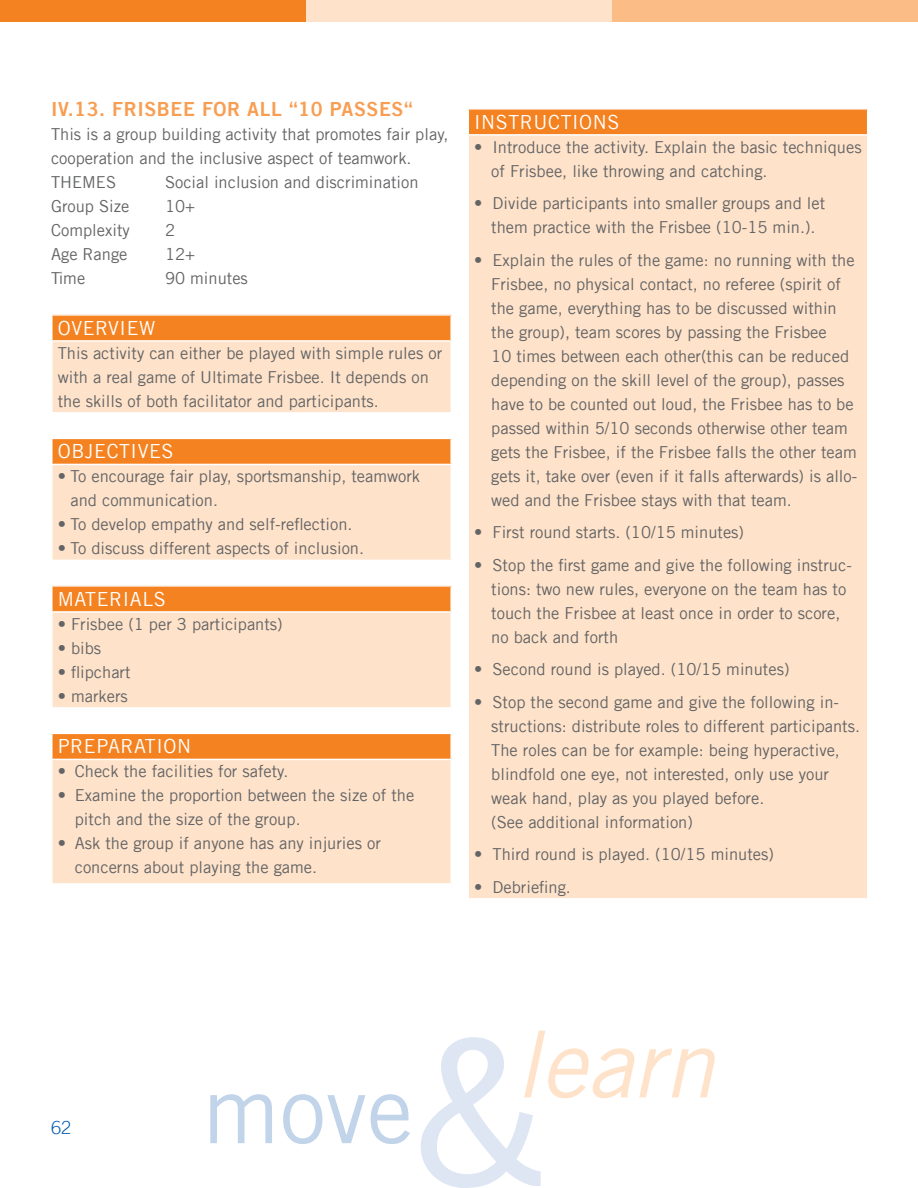
<style>
.page{position:relative;width:918px;height:1188px;background:#fff}
.page>*{position:absolute;margin:0;border:0;box-sizing:border-box;transform-origin:0 0}
.t1{font:19.5px "Trade Gothic LT";letter-spacing:.03em;color:#fff}
.t2{font:19.5px "Trade Gothic LT Bold Two";letter-spacing:.03em;color:#f89e53}
.t3{font:300 18px "Trade Gothic LT";color:#005baa}
.t4{font:16.5px/24px "Trade Gothic LT";color:#636466}
</style>
<div class="page">
<svg style="left:210px;top:1094px;width:200px;height:50px"></svg>
<svg style="left:421px;top:1031px;width:294px;height:157px"></svg>
<div style="left:0;top:0;width:306px;height:22px;background:#f58220"></div>
<div style="left:306px;top:0;width:306px;height:22px;background:#fee2c9"></div>
<div style="left:612px;top:0;width:306px;height:22px;background:#fcbc86"></div>
<div style="left:52px;top:315px;width:399px;height:26px;background:#f58220"></div>
<div style="left:52px;top:341px;width:399px;height:72px;background:#fee2c9"></div>
<hr style="left:51px;top:314px;width:401px;height:2px;background:#fff">
<hr style="left:51px;top:316px;width:2px;height:24px;background:#fff">
<hr style="left:450px;top:316px;width:2px;height:24px;background:#fff">
<hr style="left:51px;top:340px;width:401px;height:2px;background:#fff">
<hr style="left:51px;top:342px;width:2px;height:70px;background:#fff">
<hr style="left:450px;top:342px;width:2px;height:70px;background:#fff">
<hr style="left:51px;top:412px;width:401px;height:2px;background:#fff">
<div style="left:52px;top:438px;width:399px;height:26px;background:#f58220"></div>
<div style="left:52px;top:464px;width:399px;height:96px;background:#fee2c9"></div>
<hr style="left:51px;top:438px;width:401px;height:1px;background:#fff">
<hr style="left:51px;top:439px;width:2px;height:25px;background:#fff">
<hr style="left:450px;top:439px;width:2px;height:25px;background:#fff">
<hr style="left:51px;top:464px;width:401px;height:1px;background:#fff">
<hr style="left:51px;top:465px;width:2px;height:95px;background:#fff">
<hr style="left:450px;top:465px;width:2px;height:95px;background:#fff">
<div style="left:52px;top:586px;width:399px;height:26px;background:#f58220"></div>
<div style="left:52px;top:612px;width:399px;height:96px;background:#fee2c9"></div>
<hr style="left:51px;top:585px;width:401px;height:2px;background:#fff">
<hr style="left:51px;top:587px;width:2px;height:24px;background:#fff">
<hr style="left:450px;top:587px;width:2px;height:24px;background:#fff">
<hr style="left:51px;top:611px;width:401px;height:2px;background:#fff">
<hr style="left:51px;top:613px;width:2px;height:94px;background:#fff">
<hr style="left:450px;top:613px;width:2px;height:94px;background:#fff">
<hr style="left:51px;top:707px;width:401px;height:2px;background:#fff">
<div style="left:52px;top:733px;width:399px;height:26px;background:#f58220"></div>
<div style="left:52px;top:759px;width:399px;height:125px;background:#fee2c9"></div>
<hr style="left:51px;top:733px;width:401px;height:1px;background:#fff">
<hr style="left:51px;top:734px;width:2px;height:25px;background:#fff">
<hr style="left:450px;top:734px;width:2px;height:25px;background:#fff">
<hr style="left:51px;top:759px;width:401px;height:1px;background:#fff">
<hr style="left:51px;top:760px;width:2px;height:123px;background:#fff">
<hr style="left:450px;top:760px;width:2px;height:123px;background:#fff">
<hr style="left:51px;top:883px;width:401px;height:2px;background:#fff">
<div style="left:468px;top:109px;width:400px;height:26px;background:#f58220"></div>
<div style="left:468px;top:135px;width:400px;height:764px;background:#fee2c9"></div>
<hr style="left:468px;top:108px;width:400px;height:2px;background:#fff">
<svg style="left:468px;top:110px;width:1px;height:24px"></svg>
<svg style="left:867px;top:110px;width:1px;height:24px"></svg>
<hr style="left:468px;top:134px;width:400px;height:2px;background:#fff">
<hr style="left:468px;top:136px;width:1px;height:762px;background:#fff">
<hr style="left:867px;top:136px;width:1px;height:762px;background:#fff">
<hr style="left:468px;top:898px;width:400px;height:2px;background:#fff">
<p class="t2" style="left:51px;top:97px;width:363px">IV.13. FRISBEE FOR ALL “10 PASSES“</p>
<p class="t4" style="left:51px;top:122px;width:399px">This is a group building activity that promotes fair play, cooperation and the inclusive aspect of teamwork.<br>THEMES</p>
<p class="t4" style="left:165px;top:170px;width:255px">Social inclusion and discrimination</p>
<p class="t4" style="left:51px;top:194px;width:80px">Group Size</p>
<p class="t4" style="left:165px;top:194px;width:32px">10+</p>
<p class="t4" style="left:51px;top:218px;width:80px">Complexity</p>
<p class="t4" style="left:165px;top:218px;width:12px">2</p>
<p class="t4" style="left:51px;top:242px;width:78px">Age Range</p>
<p class="t4" style="left:165px;top:242px;width:32px">12+</p>
<p class="t4" style="left:51px;top:266px;width:36px">Time</p>
<p class="t4" style="left:165px;top:266px;width:84px">90 minutes</p>
<p class="t1" style="left:58px;top:316px;width:99px">Overview</p>
<p class="t4" style="left:58px;top:341px;width:386px">This activity can either be played with simple rules or with a real game of Ultimate Frisbee. It depends on the skills of both facilitator and participants.</p>
<p class="t1" style="left:58px;top:440px;width:49px">Object</p>
<p class="t1" style="left:131px;top:440px;width:31px">ives</p>
<p class="t4" style="left:71px;top:464px;width:351px;text-indent:-13px">• To encourage fair play, sportsmanship, teamwork and communication.</p>
<p class="t4" style="left:58px;top:512px;width:296px">• To develop empathy and self-reflection.</p>
<p class="t4" style="left:58px;top:536px;width:308px">• To discuss different aspects of inclusion.</p>
<p class="t1" style="left:58px;top:587px;width:30px">Mater</p>
<p class="t1" style="left:123px;top:587px;width:41px">ials</p>
<p class="t4" style="left:58px;top:612px;width:226px">• Frisbee (1 per 3 participants)</p>
<p class="t4" style="left:58px;top:636px;width:45px">• bibs</p>
<p class="t4" style="left:58px;top:660px;width:74px">• flipchart</p>
<p class="t4" style="left:58px;top:684px;width:72px">• markers</p>
<p class="t1" style="left:58px;top:735px;width:26px">Preparat</p>
<p class="t1" style="left:156px;top:735px;width:36px">ion</p>
<p class="t4" style="left:58px;top:759px;width:232px">• Check the facilities for safety.</p>
<p class="t4" style="left:75px;top:783px;width:341px;text-indent:-17px">• Examine the proportion between the size of the pitch and the size of the group.</p>
<p class="t4" style="left:75px;top:831px;width:308px;text-indent:-17px">• Ask the group if anyone has any injuries or concerns about playing the game.</p>
<p class="t1" style="left:474px;top:110px;width:36px">Instruct</p>
<p class="t1" style="left:572px;top:110px;width:45px">ions</p>
<p class="t4" style="left:491px;top:135px;width:372px;text-indent:-17px">• I ntroduce the activity. Explain the basic techniques of Frisbee, like throwing and catching.</p>
<p class="t4" style="left:474px;top:191px;width:353px;text-align:center">• Divide participants into smaller groups and let them practice with the Frisbee (10-15 min.).</p>
<p class="t4" style="left:491px;top:248px;width:368px;text-indent:-17px">• Explain the rules of the game: no running with the Frisbee, no physical contact, no referee (spirit of the game, everything has to be discussed within the group), team scores by passing the Frisbee<br>10 times between each other(this can be reduced depending on the skill level of the group), passes have to be counted out loud, the Frisbee has to be passed within 5/10 seconds otherwise other team gets the Frisbee, if the Frisbee falls the other team gets it, take over (even if it falls afterwards) is allo&shy;wed and the Frisbee stays with that team.</p>
<p class="t4" style="left:474px;top:520px;width:271px">• First round starts. (10/15 minutes)</p>
<p class="t4" style="left:491px;top:553px;width:362px;text-indent:-17px">• Stop the first game and give the following instruc&shy;tions: two new rules, everyone on the team has to touch the Frisbee at least once in order to score, no back and forth</p>
<p class="t4" style="left:474px;top:657px;width:317px">• Second round is played. (10/15 minutes)</p>
<p class="t4" style="left:491px;top:690px;width:370px;text-indent:-17px">• Stop the second game and give the following in&shy;structions: distribute roles to different participants.<br>The roles can be for example: being hyperactive, blindfold one eye, not interested, only use your weak hand, play as you played before.<br>(See additional information)</p>
<p class="t4" style="left:474px;top:842px;width:301px">• Third round is played. (10/15 minutes)</p>
<p class="t4" style="left:474px;top:875px;width:98px">• Debriefing.</p>
<p class="t3" style="left:51px;top:1117px;width:22px">62</p>
</div>
